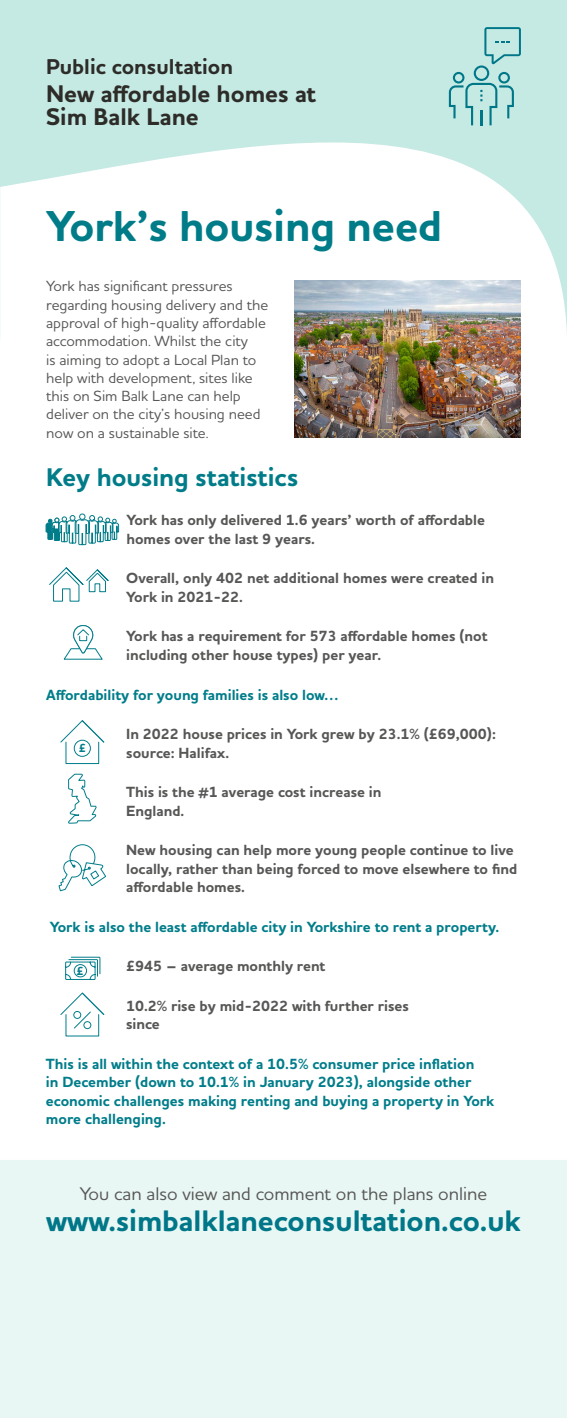
<style>
.page{position:relative;width:567px;height:1418px;background:#fff}
.page>*{position:absolute;margin:0;border:0;box-sizing:border-box;transform-origin:0 0}
.t1{font:700 44px "Houschka Pro";color:#007c89}
.t2{font:700 30.2px "Houschka Pro";color:#078}
.t3{font:700 26px "Houschka Pro";color:#007c89}
.t4{font:700 24.52px/23.1px "Houschka Pro";color:#2d2c28}
.t5{font:700 21.85px "Houschka Pro";color:#2d2c28}
.t6{font:500 18.62px "Houschka Pro";color:#575756}
.t7{font:700 15px/18.2px "Houschka Pro";color:#575756}
.t8{font:700 15px/18.2px "Houschka Pro";color:#007d8a}
.t9{font:500 15px/18.2px "Houschka Pro";color:#575756}
.t10{font:700 12px "Houschka Pro";color:#007d8a}
</style>
<div class="page">
<svg style="left:0;top:0;width:567px;height:333px;fill:#c5e9e3"></svg>
<svg style="left:449px;top:27px;width:72px;height:98px"></svg>
<div style="left:0;top:1160px;width:567px;height:257px;background:#e8f6f4"></div>
<img style="left:294px;top:280px;width:227px;height:157px">
<svg style="left:46px;top:514px;width:73px;height:31px"></svg>
<svg style="left:60px;top:720px;width:45px;height:44px"></svg>
<div style="left:74px;top:739px;width:17px;height:17px;border:1px solid #007d8a;border-radius:50%"></div>
<svg style="left:60px;top:992px;width:45px;height:45px"></svg>
<svg style="left:68px;top:773px;width:29px;height:51px"></svg>
<svg style="left:58px;top:844px;width:48px;height:48px"></svg>
<svg style="left:65px;top:956px;width:36px;height:24px"></svg>
<svg style="left:49px;top:567px;width:60px;height:35px"></svg>
<svg style="left:63px;top:625px;width:40px;height:35px"></svg>
<h3 class="t5" style="left:46px;top:53px;width:188px">Public consultation</h3>
<h3 class="t4" style="left:46px;top:83px;width:272px">New affordable homes at<br>Sim Balk Lane</h3>
<h1 class="t1" style="left:46px;top:198px;width:398px">York’s housing need</h1>
<p class="t9" style="left:46px;top:277px;width:223px">York has significant pressures regarding housing delivery and the approval of high-quality affordable accommodation. Whilst the city<br>is aiming to adopt a Local Plan to help with development, sites like this on Sim Balk Lane can help deliver on the city’s housing need now on a sustainable site.</p>
<h3 class="t3" style="left:46px;top:460px;width:254px">Key housing statistics</h3>
<p class="t7" style="left:126px;top:511px;width:360px">York has only delivered 1.6 years’ worth of affordable homes over the last 9 years.</p>
<p class="t7" style="left:126px;top:569px;width:369px">Overall, only 402 net additional homes were created in<br>York in 2021-22.</p>
<p class="t7" style="left:126px;top:627px;width:363px">York has a requirement for 573 affordable homes (not including other house types) per year.</p>
<p class="t8" style="left:46px;top:685px;width:294px">Affordability for young families is also low…</p>
<p class="t10" style="left:79px;top:740px;width:9px">£</p>
<p class="t7" style="left:126px;top:725px;width:371px">In 2022 house prices in York grew by 23.1% (£69,000): source: Halifax.</p>
<p class="t7" style="left:126px;top:783px;width:257px">This is the #1 average cost increase in<br>England.</p>
<p class="t7" style="left:126px;top:841px;width:393px">New housing can help more young people continue to live locally, rather than being forced to move elsewhere to find affordable homes.</p>
<p class="t8" style="left:50px;top:917px;width:451px">York is also the least affordable city in Yorkshire to rent a property.</p>
<p class="t10" style="left:77px;top:962px;width:9px">£</p>
<p class="t7" style="left:126px;top:957px;width:201px">£945 – average monthly rent</p>
<p class="t7" style="left:126px;top:997px;width:284px">10.2% rise by mid-2022 with further rises since</p>
<p class="t8" style="left:46px;top:1055px;width:450px">This is all within the context of a 10.5% consumer price inflation<br>in December (down to 10.1% in January 2023), alongside other economic challenges making renting and buying a property in York more challenging.</p>
<p class="t6" style="left:80px;top:1181px;width:409px">You can also view and comment on the plans online</p>
<h2 class="t2" style="left:46px;top:1201px;width:476px">www.simbalklaneconsultation.co.uk</h2>
</div>
